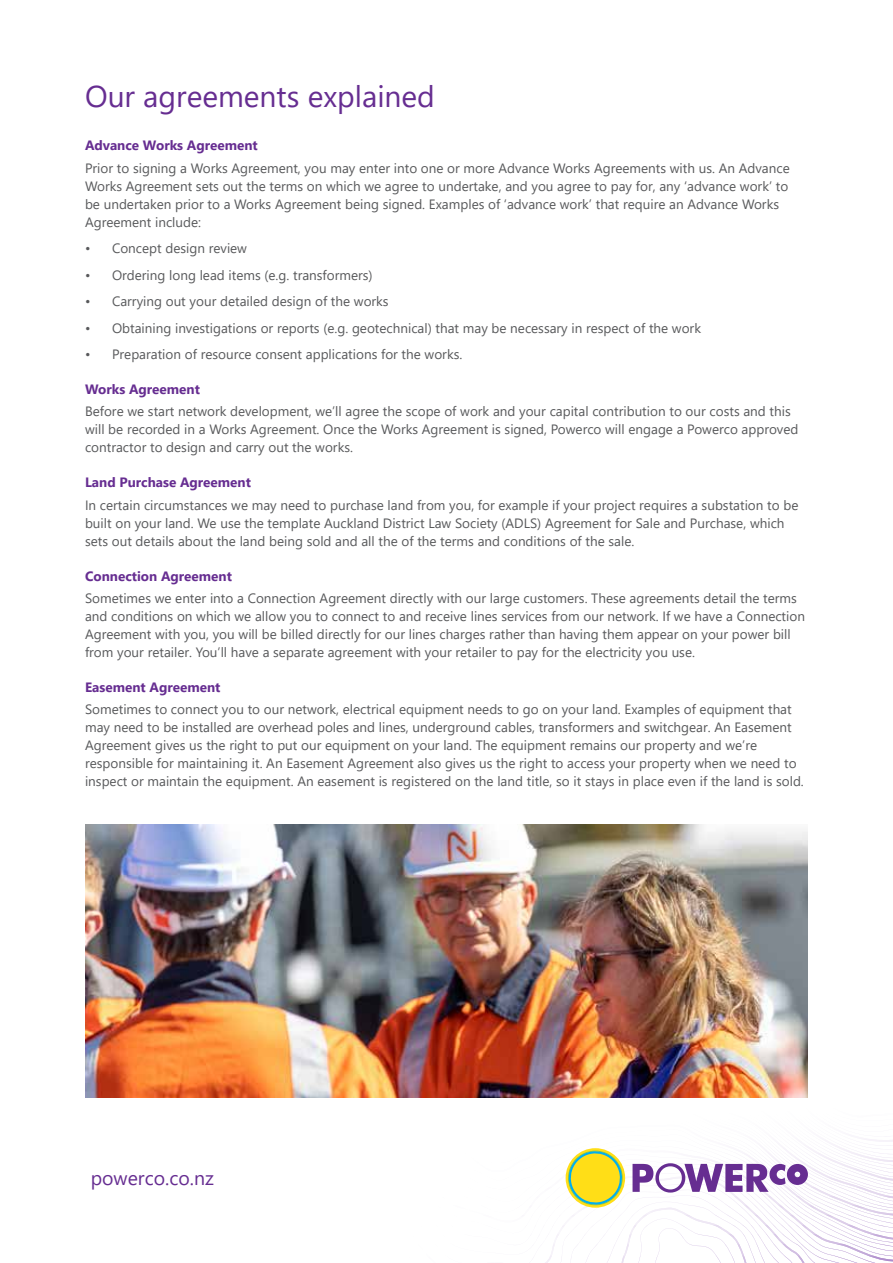
<style>
.page{position:relative;width:893px;height:1263px;background:#fff}
.page>*{position:absolute;margin:0;border:0;box-sizing:border-box;transform-origin:0 0}
.t1{font:30px "Segoe UI";color:#662d91}
.t2{font:19.5px "Segoe UI";color:#662d91}
.t3{font:13.5px/18px "Segoe UI";color:#58595b}
.t4{font:700 13.5px "Segoe UI";color:#662d91}
</style>
<div class="page">
<svg style="left:327px;top:1097px;width:566px;height:166px"></svg>
<img style="left:85px;top:825px;width:723px;height:272px">
<h1 class="t1" style="left:85px;top:68px;width:351px">Our agreements explained</h1>
<p class="t4" style="left:85px;top:133px;width:174px">Advance Works Agreement</p>
<p class="t3" style="left:85px;top:158px;width:706px">Prior to signing a Works Agreement, you may enter into one or more Advance Works Agreements with us. An Advance Works Agreement sets out the terms on which we agree to undertake, and you agree to pay for, any ‘advance work’ to be undertaken prior to a Works Agreement being signed. Examples of ‘advance work’ that require an Advance Works Agreement include:</p>
<p class="t3" style="left:85px;top:238px;width:164px">• Concept design review</p>
<p class="t3" style="left:85px;top:265px;width:289px">• Ordering long lead items (e.g. transformers)</p>
<p class="t3" style="left:85px;top:291px;width:305px">• Carrying out your detailed design of the works</p>
<p class="t3" style="left:85px;top:318px;width:617px">• Obtaining investigations or reports (e.g. geotechnical) that may be necessary in respect of the work</p>
<p class="t3" style="left:85px;top:344px;width:379px">• Preparation of resource consent applications for the works.</p>
<p class="t4" style="left:85px;top:377px;width:116px">Works Agreement</p>
<p class="t3" style="left:85px;top:401px;width:715px">Before we start network development, we’ll agree the scope of work and your capital contribution to our costs and this will be recorded in a Works Agreement. Once the Works Agreement is signed, Powerco will engage a Powerco approved contractor to design and carry out the works.</p>
<p class="t4" style="left:85px;top:470px;width:167px">Land Purchase Agreement</p>
<p class="t3" style="left:85px;top:495px;width:715px">In certain circumstances we may need to purchase land from you, for example if your project requires a substation to be built on your land. We use the template Auckland District Law Society (ADLS) Agreement for Sale and Purchase, which sets out details about the land being sold and all the of the terms and conditions of the sale.</p>
<p class="t4" style="left:85px;top:563px;width:148px">Connection Agreement</p>
<p class="t3" style="left:85px;top:588px;width:721px">Sometimes we enter into a Connection Agreement directly with our large customers. These agreements detail the terms and conditions on which we allow you to connect to and receive lines services from our network. If we have a Connection Agreement with you, you will be billed directly for our lines charges rather than having them appear on your power bill from your retailer. You’ll have a separate agreement with your retailer to pay for the electricity you use.</p>
<p class="t4" style="left:85px;top:674px;width:137px">Easement Agreement</p>
<p class="t3" style="left:85px;top:699px;width:720px">Sometimes to connect you to our network, electrical equipment needs to go on your land. Examples of equipment that may need to be installed are overhead poles and lines, underground cables, transformers and switchgear. An Easement Agreement gives us the right to put our equipment on your land. The equipment remains our property and we’re responsible for maintaining it. An Easement Agreement also gives us the right to access your property when we need to inspect or maintain the equipment. An easement is registered on the land title, so it stays in place even if the land is sold.</p>
<h2 class="t2" style="left:91px;top:1160px;width:125px">powerco.co.nz</h2>
</div>
